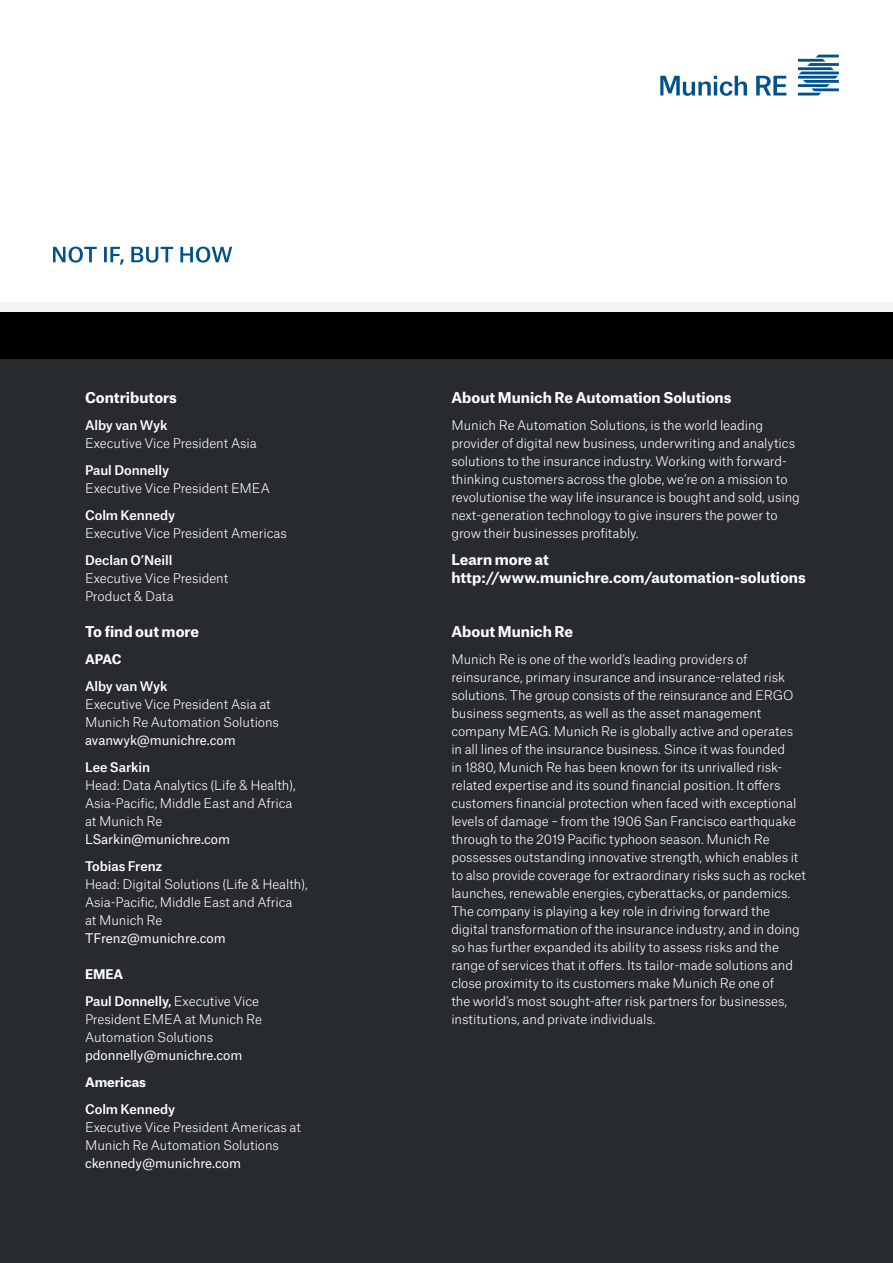
<style>
.page{position:relative;width:893px;height:1263px;background:#fff}
.page>*{position:absolute;margin:0;border:0;box-sizing:border-box;transform-origin:0 0}
.t1{font:700 14.25px/18px "Munich Re";color:#fff}
.t2{font:300 12.75px/18px "Munich Re";letter-spacing:-.005em;color:#fff}
.t3{font:500 12.75px/27px "Munich Re";letter-spacing:-.005em;color:#fff}
.t4{font:12.75px "Munich Re";letter-spacing:-.005em;color:#fff}
.t5{font:700 12.75px "Munich Re";letter-spacing:-.005em;color:#fff}
.s1{font-weight:700}
.s2{font-weight:300}
</style>
<div class="page">
<div style="left:0;top:355px;width:893px;height:908px;background:#272b2e"></div>
<div style="left:0;top:312px;width:893px;height:46px;background:#000"></div>
<svg style="left:53px;top:247px;width:179px;height:18px"></svg>
<svg style="left:660px;top:55px;width:179px;height:41px"></svg>
<p class="t1" style="left:85px;top:387px;width:93px">Contributors</p>
<p class="t3" style="left:85px;top:410px;width:84px">Alby van Wyk</p>
<p class="t2" style="left:85px;top:433px;width:173px">Executive Vice President Asia</p>
<p class="t3" style="left:85px;top:455px;width:86px">Paul Donnelly</p>
<p class="t2" style="left:85px;top:478px;width:186px">Executive Vice President EMEA</p>
<p class="t3" style="left:85px;top:500px;width:92px">Colm Kennedy</p>
<p class="t2" style="left:85px;top:523px;width:203px">Executive Vice President Americas</p>
<p class="t3" style="left:85px;top:545px;width:89px">Declan O’Neill</p>
<p class="t2" style="left:85px;top:568px;width:145px">Executive Vice President<br>Product &amp; Data</p>
<p class="t1" style="left:85px;top:621px;width:116px">To find out more</p>
<p class="t5" style="left:85px;top:649px;width:38px">APAC</p>
<p class="t3" style="left:85px;top:671px;width:84px">Alby van Wyk</p>
<p class="t2" style="left:85px;top:694px;width:195px">Executive Vice President Asia at<br>Munich Re Automation Solutions</p>
<p class="t4" style="left:85px;top:730px;width:152px">avanwyk@munichre.com</p>
<p class="t3" style="left:85px;top:752px;width:67px">Lee Sarkin</p>
<p class="t2" style="left:85px;top:775px;width:212px">Head: Data Analytics (Life &amp; Health),<br>Asia-Pacific, Middle East and Africa at Munich Re</p>
<p class="t4" style="left:85px;top:829px;width:147px">LSarkin@munichre.com</p>
<p class="t3" style="left:85px;top:851px;width:79px">Tobias Frenz</p>
<p class="t2" style="left:85px;top:874px;width:224px">Head: Digital Solutions (Life &amp; Health),<br>Asia-Pacific, Middle East and Africa<br>at Munich Re</p>
<p class="t4" style="left:85px;top:928px;width:142px">TFrenz@munichre.com</p>
<p class="t3" style="left:85px;top:959px;width:176px"><span class="s1">EMEA<br></span>Paul Donnelly, <span class="s2">Executive Vice</span></p>
<p class="t2" style="left:85px;top:1009px;width:179px">President EMEA at Munich Re<br>Automation Solutions</p>
<p class="t4" style="left:85px;top:1045px;width:159px">pdonnelly@munichre.com</p>
<p class="t5" style="left:85px;top:1072px;width:62px">Americas</p>
<p class="t3" style="left:85px;top:1094px;width:92px">Colm Kennedy</p>
<p class="t2" style="left:85px;top:1117px;width:218px">Executive Vice President Americas at<br>Munich Re Automation Solutions</p>
<p class="t4" style="left:85px;top:1153px;width:157px">ckennedy@munichre.com</p>
<p class="t1" style="left:451px;top:387px;width:282px">About Munich Re Automation Solutions</p>
<p class="t2" style="left:451px;top:415px;width:350px">Munich Re Automation Solutions, is the world leading provider of digital new business, underwriting and analytics solutions to the insurance industry. Working with forward&shy;thinking customers across the globe, we’re on a mission to revolutionise the way life insurance is bought and sold, using next-generation technology to give insurers the power to grow their businesses profitably.</p>
<p class="t1" style="left:451px;top:549px;width:356px">Learn more at http://www.munichre.com/automation-solutions</p>
<p class="t1" style="left:451px;top:621px;width:123px">About Munich Re</p>
<p class="t2" style="left:451px;top:649px;width:356px">Munich Re is one of the world’s leading providers of reinsurance, primary insurance and insurance-related risk solutions. The group consists of the reinsurance and ERGO business segments, as well as the asset management company MEAG. Munich Re is globally active and operates in all lines of the insurance business. Since it was founded<br>in 1880, Munich Re has been known for its unrivalled risk&shy;related expertise and its sound financial position. It offers customers financial protection when faced with exceptional levels of damage – from the 1906 San Francisco earthquake through to the 2019 Pacific typhoon season. Munich Re possesses outstanding innovative strength, which enables it to also provide coverage for extraordinary risks such as rocket launches, renewable energies, cyberattacks, or pandemics.<br>The company is playing a key role in driving forward the digital transformation of the insurance industry, and in doing so has further expanded its ability to assess risks and the range of services that it offers. Its tailor-made solutions and close proximity to its customers make Munich Re one of<br>the world’s most sought-after risk partners for businesses, institutions, and private individuals.</p>
</div>
